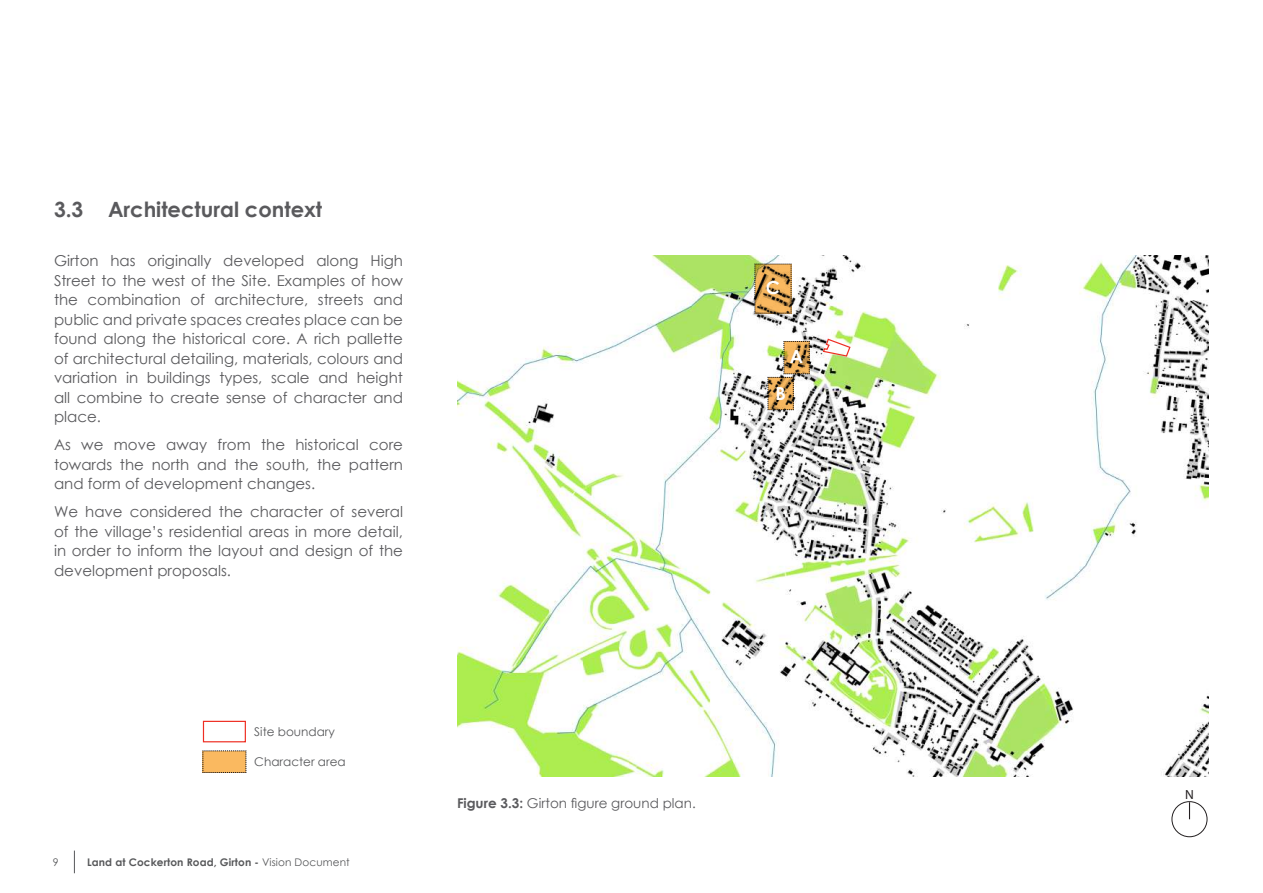
<style>
.page{position:relative;width:1263px;height:893px;background:#fff}
.page>*{position:absolute;margin:0;border:0;box-sizing:border-box;transform-origin:0 0}
.t1{font:700 21px "Century Gothic";color:#5a5a5d}
.t2{font:700 18px "Century Gothic";color:#fff}
.t3{font:15px/19.5px "Century Gothic";color:#5a5a5d;text-align:justify}
.t4{font:13.5px "Century Gothic";color:#5a5a5d}
.t5{font:13.2px "Myriad Pro";color:#231f20}
.t6{font:12px "Century Gothic";color:#57585a}
.t7{font:700 10.5px "Century Gothic";letter-spacing:.01em;color:#57585a}
.t8{font:10.5px "Century Gothic";color:#57585a}
.s1{font-weight:400}
.s2{font-weight:700}
</style>
<div class="page">
<svg style="left:74px;top:851px;width:1px;height:22px"></svg>
<div style="left:203px;top:721px;width:43px;height:21px;background:#fff;border:1px solid #ee2e23"></div>
<svg style="left:202px;top:750px;width:45px;height:23px"></svg>
<div style="left:1171px;top:801px;width:36px;height:36px;border:1px solid #231f20;border-radius:50%"></div>
<svg style="left:1189px;top:802px;width:1px;height:17px"></svg>
<img style="left:457px;top:255px;width:752px;height:521px">
<svg style="left:767px;top:341px;width:43px;height:69px"></svg>
<svg style="left:754px;top:264px;width:38px;height:50px;background:#bb8d49"></svg>
<svg style="left:822px;top:338px;width:29px;height:19px"></svg>
<h1 class="t1" style="left:54px;top:193px;width:270px">3.3 Architectural context</h1>
<p class="t3" style="left:54px;top:251px;width:350px">Girton has originally developed along High Street to the west of the Site. Examples of how the combination of architecture, streets and public and private spaces creates place can be found along the historical core. A rich pallette of architectural detailing, materials, colours and variation in buildings types, scale and height all combine to create sense of character and place.</p>
<p class="t3" style="left:54px;top:435px;width:350px">As we move away from the historical core towards the north and the south, the pattern and form of development changes.</p>
<p class="t3" style="left:54px;top:502px;width:350px">We have considered the character of several of the village’s residential areas in more detail, in order to inform the layout and design of the development proposals.</p>
<p class="t6" style="left:254px;top:723px;width:82px">Site boundary</p>
<p class="t6" style="left:254px;top:753px;width:93px">Character area</p>
<p class="t8" style="left:53px;top:855px;width:7px">9</p>
<p class="t7" style="left:87px;top:854px;width:264px">Land at Cockerton Road, Girton - <span class="s1">Vision Document</span></p>
<p class="t4" style="left:457px;top:794px;width:240px"><span class="s2">Figure 3.3:</span> Girton figure ground plan.</p>
<p class="t2" style="left:766px;top:274px;width:16px">C</p>
<p class="t2" style="left:790px;top:343px;width:15px">A</p>
<p class="t2" style="left:775px;top:380px;width:12px">B</p>
<p class="t5" style="left:1185px;top:786px;width:10px">N</p>
</div>
